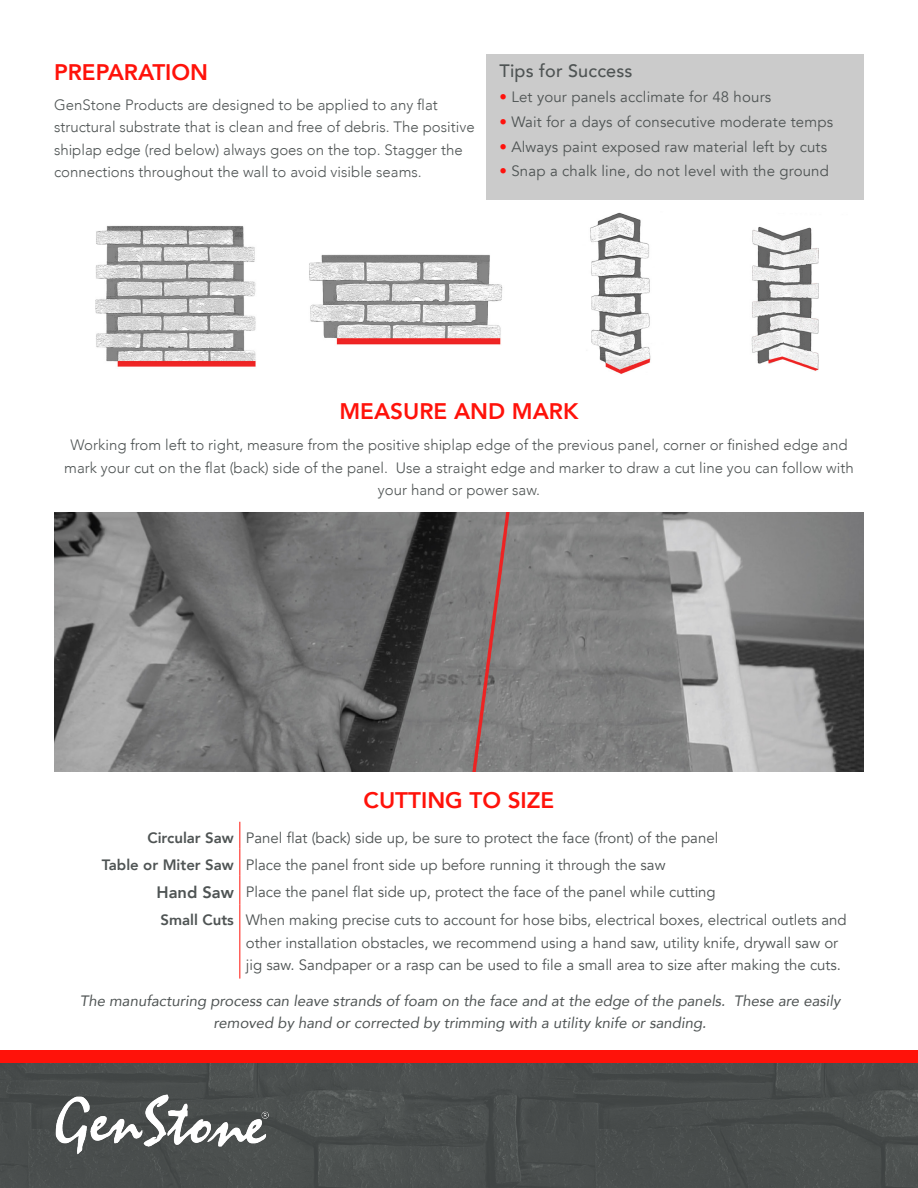
<style>
.page{position:relative;width:918px;height:1188px;background:#fff}
.page>*{position:absolute;margin:0;border:0;box-sizing:border-box;transform-origin:0 0}
.t1{font:800 22.5px "Avenir";color:#ff120a}
.Subhead{font:500 18px "Avenir";letter-spacing:.01em;color:#4f5454}
.t2{font:800 16.5px "Avenir";color:#4f5454}
.Subhead-2{font:15px/22.5px "Avenir";color:#4f5454}
.t3{font:300 15px/22.5px "Avenir";color:#4f5454}
.t4{font:italic 15px/22.5px "Avenir";color:#4f5454;text-align:center}
.t5{font:800 15px "Avenir";color:#4f5454}
.s1{color:#ff120d}
</style>
<div class="page">
<div style="left:0;top:1054px;width:918px;height:134px;background:#4f5454"></div>
<img style="left:55px;top:1093px;width:215px;height:63px">
<div style="left:0;top:1050px;width:918px;height:13px;background:#ff120a"></div>
<img style="left:95px;top:212px;width:724px;height:162px">
<svg style="left:239px;top:822px;width:1px;height:82px"></svg>
<hr style="left:239px;top:904px;width:1px;height:75px;background:#ff120a">
<img style="left:54px;top:512px;width:810px;height:260px">
<div style="left:486px;top:54px;width:378px;height:146px;background:#cbcbcb"></div>
<p class="t1" style="left:54px;top:55px;width:156px">PREPARATION</p>
<p class="t3" style="left:54px;top:94px;width:422px">GenStone Products are designed to be applied to any flat structural substrate that is clean and free of debris. The positive shiplap edge (red below) always goes on the top. Stagger the connections throughout the wall to avoid visible seams.</p>
<p class="Subhead" style="left:500px;top:56px;width:135px">Tips for Success</p>
<p class="Subhead-2" style="left:500px;top:86px;width:273px"><span class="s1">•</span> Let your panels acclimate for 48 hours</p>
<p class="Subhead-2" style="left:500px;top:111px;width:335px"><span class="s1">•</span> Wait for a days of consecutive moderate temps</p>
<p class="Subhead-2" style="left:500px;top:136px;width:329px"><span class="s1">•</span> Always paint exposed raw material left by cuts</p>
<p class="Subhead-2" style="left:500px;top:160px;width:331px"><span class="s1">•</span> Snap a chalk line, do not level with the ground</p>
<p class="t1" style="left:339px;top:393px;width:241px">MEASURE AND MARK</p>
<p class="t3" style="left:64px;top:434px;width:791px;text-align:center">Working from left to right, measure from the positive shiplap edge of the previous panel, corner or finished edge and mark your cut on the flat (back) side of the panel. Use a straight edge and marker to draw a cut line you can follow with your hand or power saw.</p>
<p class="t1" style="left:364px;top:783px;width:192px">CUTTING TO SIZE</p>
<p class="t5" style="left:147px;top:826px;width:88px">Circular Saw</p>
<p class="Subhead-2" style="left:246px;top:827px;width:474px">Panel flat (back) side up, be sure to protect the face (front) of the panel</p>
<p class="t5" style="left:102px;top:853px;width:134px">Table or Miter Saw</p>
<p class="Subhead-2" style="left:246px;top:854px;width:421px">Place the panel front side up before running it through the saw</p>
<p class="t2" style="left:157px;top:880px;width:79px">Hand Saw</p>
<p class="Subhead-2" style="left:246px;top:881px;width:471px">Place the panel flat side up, protect the face of the panel while cutting</p>
<p class="t5" style="left:160px;top:908px;width:75px">Small Cuts</p>
<p class="Subhead-2" style="left:246px;top:909px;width:602px">When making precise cuts to account for hose bibs, electrical boxes, electrical outlets and other installation obstacles, we recommend using a hand saw, utility knife, drywall saw or jig saw. Sandpaper or a rasp can be used to file a small area to size after making the cuts.</p>
<p class="t4" style="left:80px;top:989px;width:762px">The manufacturing process can leave strands of foam on the face and at the edge of the panels. These are easily removed by hand or corrected by trimming with a utility knife or sanding.</p>
</div>
